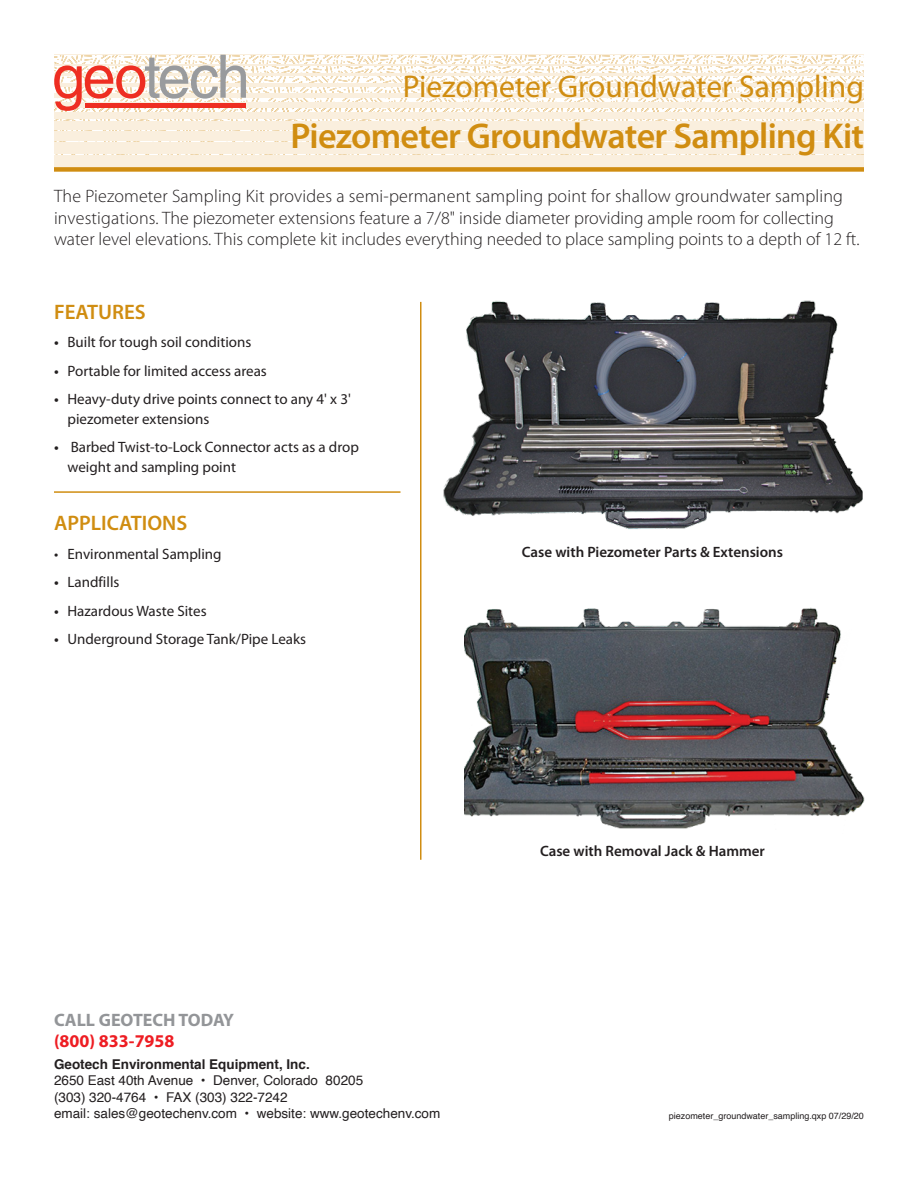
<style>
.page{position:relative;width:918px;height:1188px;background:#fff}
.page>*{position:absolute;margin:0;border:0;box-sizing:border-box;transform-origin:0 0}
.t1{font:600 36px "Myriad Pro";letter-spacing:-.02em;color:#d08d11}
.t2{font:31.5px "Myriad Pro";color:#d08d11}
.t3{font:600 21px "Myriad Pro";color:#d08d11}
.t4{font:300 18px/21.6px "Myriad Pro";color:#231f20}
.t5{font:700 18px/21.6px "Myriad Pro";color:#939598}
.t6{font:15px/19.5px "Myriad Pro";color:#231f20}
.t7{font:600 15px "Myriad Pro";color:#231f20}
.t8{font:13.5px "Helvetica";color:#231f20}
.t9{font:700 13.5px "Helvetica";color:#231f20}
.t10{font:9px "Helvetica";color:#231f20}
.s1{font-weight:600}
.s2{color:#ee1d23}
</style>
<div class="page">
<hr style="left:54px;top:491px;width:346px;height:2px;background:#d08d11">
<svg style="left:54px;top:55px;width:810px;height:100px"></svg>
<hr style="left:54px;top:54px;width:810px;height:1px;background:#faefde">
<hr style="left:54px;top:64px;width:810px;height:2px;background:#faefde">
<hr style="left:54px;top:73px;width:810px;height:3px;background:#faefde">
<hr style="left:54px;top:83px;width:810px;height:4px;background:#faefde">
<div style="left:54px;top:93px;width:810px;height:5px;background:#faefde"></div>
<div style="left:54px;top:102px;width:810px;height:6px;background:#faefde"></div>
<div style="left:54px;top:112px;width:810px;height:7px;background:#faefde"></div>
<div style="left:54px;top:122px;width:810px;height:8px;background:#faefde"></div>
<div style="left:54px;top:131px;width:810px;height:10px;background:#faefde"></div>
<div style="left:54px;top:142px;width:810px;height:12px;background:#faefde"></div>
<div style="left:54px;top:155px;width:810px;height:12px;background:#faefde"></div>
<svg style="left:54px;top:55px;width:192px;height:56px"></svg>
<div style="left:85px;top:103px;width:161px;height:5px;background:#ee2e22"></div>
<div style="left:54px;top:167px;width:810px;height:5px;background:#d08d11"></div>
<hr style="left:420px;top:302px;width:2px;height:558px;background:#d08d11">
<img style="left:443px;top:300px;width:420px;height:229px">
<img style="left:465px;top:607px;width:400px;height:222px">
<p class="t2" style="left:403px;top:74px;width:463px">Piezometer Groundwater Sampling</p>
<p class="t1" style="left:291px;top:122px;width:575px">Piezometer Groundwater Sampling Kit</p>
<p class="t4" style="left:54px;top:187px;width:807px">The Piezometer Sampling Kit provides a semi-permanent sampling point for shallow groundwater sampling investigations. The piezometer extensions feature a 7/8" inside diameter providing ample room for collecting water level elevations. This complete kit includes everything needed to place sampling points to a depth of 12 ft.</p>
<p class="t3" style="left:54px;top:304px;width:93px">FEATURES</p>
<p class="t6" style="left:54px;top:334px;width:199px"><span class="s1">•</span> Built for tough soil conditions</p>
<p class="t6" style="left:54px;top:362px;width:214px"><span class="s1">•</span> Portable for limited access areas</p>
<p class="t6" style="left:68px;top:391px;width:285px;text-indent:-14px"><span class="s1">•</span> Heavy-duty drive points connect to any 4' x 3' piezometer extensions</p>
<p class="t6" style="left:68px;top:439px;width:293px;text-indent:-14px"><span class="s1">•</span> Barbed Twist-to-Lock Connector acts as a drop weight and sampling point</p>
<p class="t3" style="left:54px;top:515px;width:135px">APPLICATIONS</p>
<p class="t6" style="left:54px;top:545px;width:169px">• Environmental Sampling</p>
<p class="t6" style="left:54px;top:574px;width:67px"><span class="s1">•</span> Landfills</p>
<p class="t6" style="left:54px;top:602px;width:154px"><span class="s1">•</span> Hazardous Waste Sites</p>
<p class="t6" style="left:54px;top:631px;width:254px"><span class="s1">•</span> Underground Storage Tank/Pipe Leaks</p>
<p class="t7" style="left:522px;top:547px;width:263px">Case with Piezometer Parts &amp; Extensions</p>
<p class="t7" style="left:540px;top:846px;width:226px">Case with Removal Jack &amp; Hammer</p>
<p class="t5" style="left:54px;top:1009px;width:181px">CALL GEOTECH TODAY <span class="s2">(800) 833-7958</span></p>
<p class="t9" style="left:54px;top:1059px;width:257px">Geotech Environmental Equipment, Inc.</p>
<p class="t8" style="left:54px;top:1075px;width:311px">2650 East 40th Avenue • Denver, Colorado 80205</p>
<p class="t8" style="left:54px;top:1091px;width:235px">(303) 320-4764 • FAX (303) 322-7242</p>
<p class="t8" style="left:54px;top:1107px;width:388px">email: sales@geotechenv.com • website: www.geotechenv.com</p>
<p class="t10" style="left:669px;top:1112px;width:197px">piezometer_groundwater_sampling.qxp 07/29/20</p>
</div>
